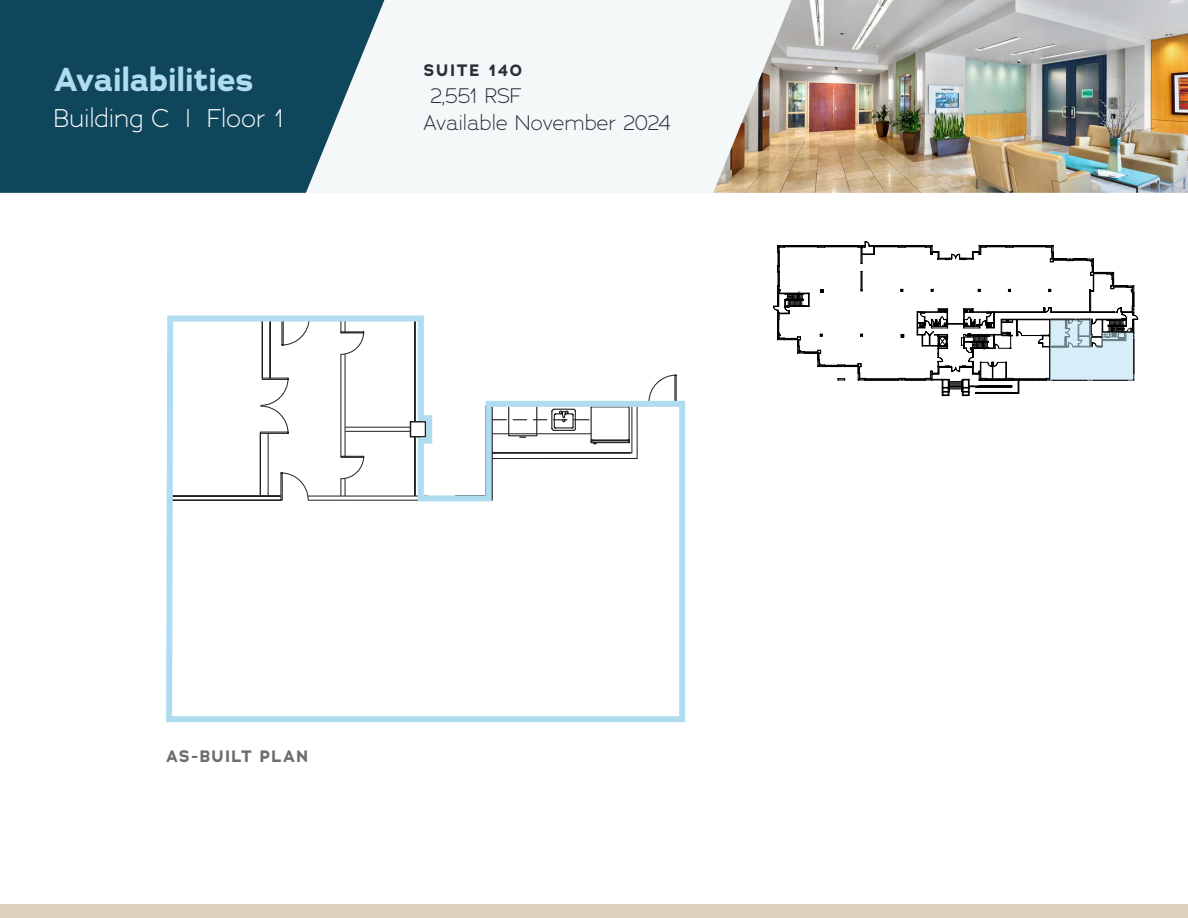
<style>
.page{position:relative;width:1188px;height:918px;background:#fff}
.page>*{position:absolute;margin:0;border:0;box-sizing:border-box;transform-origin:0 0}
.t1{font:700 33px "Adrianna";letter-spacing:-.02em;color:#b0dcef}
.t2{font:300 25.5px "Adrianna";letter-spacing:.005em;color:#fff}
.t3{font:300 21px "Adrianna";color:#2d2d37}
.t4{font:700 16.5px "Adrianna";letter-spacing:.07em;color:#6c6d70}
.t5{font:700 16.5px "Adrianna";letter-spacing:.11em;color:#2d2d37}
</style>
<div class="page">
<div style="left:0;top:0;width:1188px;height:193px;background:#f5f8f8"></div>
<svg style="left:0;top:0;width:384px;height:193px;background:#24566a"></svg>
<div style="left:0;top:904px;width:1188px;height:14px;background:#ded1bb"></div>
<img style="left:713px;top:0;width:475px;height:193px">
<svg style="left:166px;top:315px;width:520px;height:408px"></svg>
<svg style="left:260px;top:377px;width:29px;height:57px"></svg>
<svg style="left:777px;top:245px;width:358px;height:151px"></svg>
<hr style="left:1050px;top:319px;width:40px;height:1px;background:#231f20">
<p class="t1" style="left:54px;top:57px;width:201px">Availabilities</p>
<p class="t2" style="left:54px;top:102px;width:232px">Building C | Floor 1</p>
<p class="t5" style="left:424px;top:59px;width:100px">SUITE 140</p>
<p class="t3" style="left:430px;top:82px;width:93px">2,551 RSF</p>
<p class="t3" style="left:424px;top:109px;width:249px">Available November 2024</p>
<p class="t4" style="left:166px;top:745px;width:143px">AS-BUILT PLAN</p>
</div>
